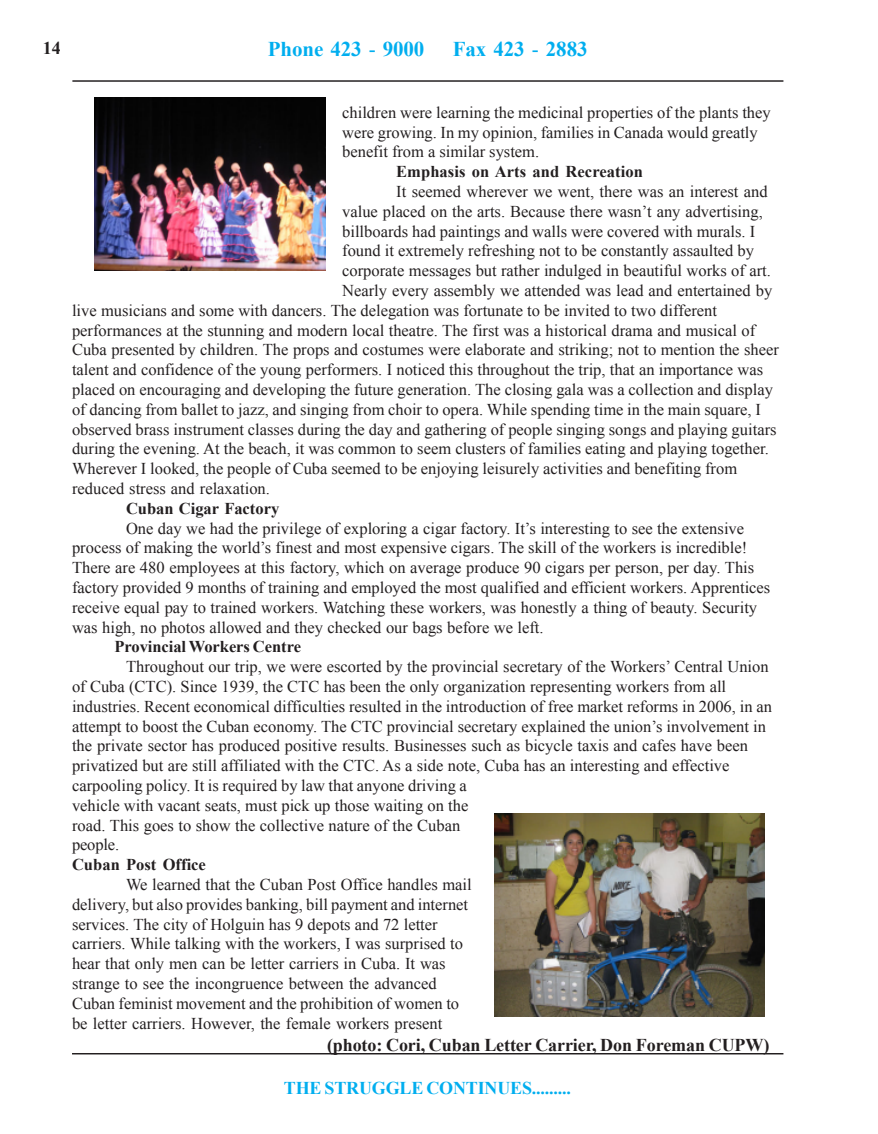
<style>
.page{position:relative;width:878px;height:1134px;background:#fff}
.page>*{position:absolute;margin:0;border:0;box-sizing:border-box;transform-origin:0 0}
.t1{font:700 21px "Times New Roman";letter-spacing:-.005em;color:#00aeef}
.t2{font:700 18px "Times New Roman";letter-spacing:-.005em;color:#231f20}
.t3{font:700 18px "Times New Roman";letter-spacing:-.01em;color:#00aeef}
.t4{font:16.5px/19.8px "Times New Roman";color:#231f20}
.t5{font:700 16.5px "Times New Roman";color:#231f20}
.s1{font-weight:400}
</style>
<div class="page">
<hr style="left:72px;top:1053px;width:711px;height:1px;background:#231f20">
<hr style="left:72px;top:80px;width:711px;height:2px;background:#231f20">
<img style="left:494px;top:813px;width:270px;height:203px">
<img style="left:94px;top:98px;width:231px;height:173px">
<p class="t2" style="left:43px;top:35px;width:19px">14</p>
<p class="t1" style="left:268px;top:34px;width:158px">Phone 423 <span class="s1">-</span> 9000</p>
<p class="t1" style="left:452px;top:34px;width:136px">Fax 423 <span class="s1">-</span> 2883</p>
<p class="t4" style="left:342px;top:102px;width:430px">children were learning the medicinal properties of the plants they were growing. In my opinion, families in Canada would greatly benefit from a similar system.</p>
<p class="t5" style="left:396px;top:160px;width:248px">Emphasis on Arts and Recreation</p>
<p class="t4" style="left:396px;top:181px;width:373px">It seemed wherever we went, there was an interest and</p>
<p class="t4" style="left:342px;top:201px;width:422px">value placed on the arts. Because there wasn’t any advertising,</p>
<p class="t4" style="left:342px;top:221px;width:414px">billboards had paintings and walls were covered with murals. I</p>
<p class="t4" style="left:342px;top:241px;width:413px">found it extremely refreshing not to be constantly assaulted by</p>
<p class="t4" style="left:342px;top:261px;width:430px">corporate messages but rather indulged in beautiful works of art.</p>
<p class="t4" style="left:342px;top:280px;width:431px">Nearly every assembly we attended was lead and entertained by</p>
<p class="t4" style="left:72px;top:300px;width:646px">live musicians and some with dancers. The delegation was fortunate to be invited to two different</p>
<p class="t4" style="left:72px;top:320px;width:684px">performances at the stunning and modern local theatre. The first was a historical drama and musical of</p>
<p class="t4" style="left:72px;top:340px;width:708px">Cuba presented by children. The props and costumes were elaborate and striking; not to mention the sheer</p>
<p class="t4" style="left:72px;top:360px;width:692px">talent and confidence of the young performers. I noticed this throughout the trip, that an importance was</p>
<p class="t4" style="left:72px;top:379px;width:702px">placed on encouraging and developing the future generation. The closing gala was a collection and display</p>
<p class="t4" style="left:72px;top:399px;width:690px">of dancing from ballet to jazz, and singing from choir to opera. While spending time in the main square, I</p>
<p class="t4" style="left:72px;top:419px;width:706px">observed brass instrument classes during the day and gathering of people singing songs and playing guitars</p>
<p class="t4" style="left:72px;top:439px;width:698px">during the evening. At the beach, it was common to seem clusters of families eating and playing together.</p>
<p class="t4" style="left:72px;top:459px;width:666px">Wherever I looked, the people of Cuba seemed to be enjoying leisurely activities and benefiting from</p>
<p class="t4" style="left:72px;top:478px;width:199px">reduced stress and relaxation.</p>
<p class="t5" style="left:126px;top:497px;width:155px">Cuban Cigar Factory</p>
<p class="t4" style="left:72px;top:518px;width:699px;text-indent:54px">One day we had the privilege of exploring a cigar factory. It’s interesting to see the extensive process of making the world’s finest and most expensive cigars. The skill of the workers is incredible!<br>There are 480 employees at this factory, which on average produce 90 cigars per person, per day. This factory provided 9 months of training and employed the most qualified and efficient workers. Apprentices receive equal pay to trained workers. Watching these workers, was honestly a thing of beauty. Security was high, no photos allowed and they checked our bags before we left.</p>
<p class="t5" style="left:115px;top:635px;width:188px">Provincial Workers Centre</p>
<p class="t4" style="left:72px;top:657px;width:701px;text-indent:54px">Throughout our trip, we were escorted by the provincial secretary of the Workers’ Central Union of Cuba (CTC). Since 1939, the CTC has been the only organization representing workers from all industries. Recent economical difficulties resulted in the introduction of free market reforms in 2006, in an attempt to boost the Cuban economy. The CTC provincial secretary explained the union’s involvement in the private sector has produced positive results. Businesses such as bicycle taxis and cafes have been privatized but are still affiliated with the CTC. As a side note, Cuba has an interesting and effective carpooling policy. It is required by law that anyone driving a<br>vehicle with vacant seats, must pick up those waiting on the<br>road. This goes to show the collective nature of the Cuban<br>people.</p>
<p class="t5" style="left:72px;top:853px;width:135px">Cuban Post Office</p>
<p class="t4" style="left:72px;top:874px;width:401px;text-indent:54px">We learned that the Cuban Post Office handles mail delivery, but also provides banking, bill payment and internet services. The city of Holguin has 9 depots and 72 letter carriers. While talking with the workers, I was surprised to hear that only men can be letter carriers in Cuba. It was strange to see the incongruence between the advanced Cuban feminist movement and the prohibition of women to be letter carriers. However, the female workers present</p>
<p class="t2" style="left:327px;top:1033px;width:444px">(photo: Cori, Cuban Letter Carrier, Don Foreman CUPW)</p>
<p class="t3" style="left:284px;top:1076px;width:288px">THE STRUGGLE CONTINUES.........</p>
</div>
